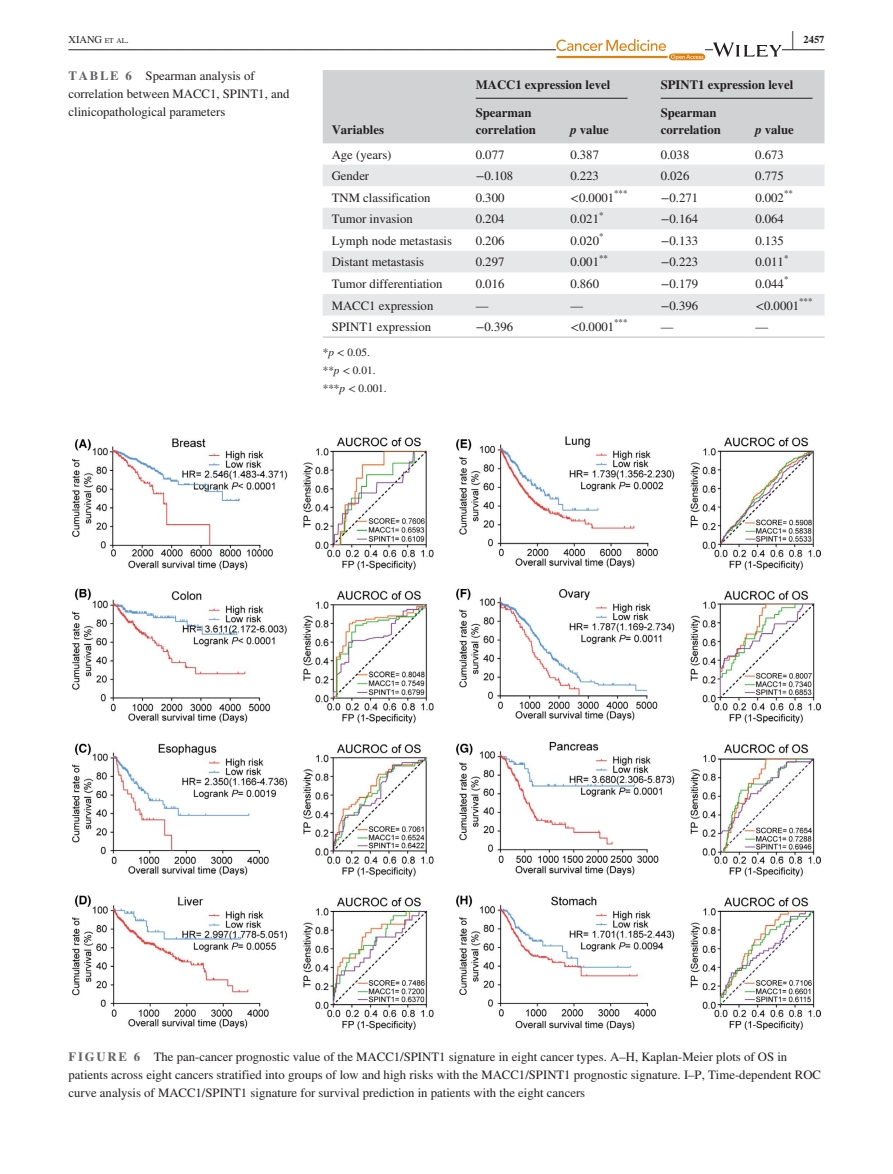
<style>
.page{position:relative;width:893px;height:1174px;background:#fff}
.page>*{position:absolute;margin:0;border:0;box-sizing:border-box;transform-origin:0 0}
.t1{font:700 25.95px "STIX";color:#231f20;scale:.36 1}
.t2{font:12.75px/18px "STIX";color:#231f20}
.t3{font:700 12.75px/17.2px "STIX";color:#231f20}
.t4{font:11.25px/18px "STIX";color:#231f20}
.t5{font:10.5px "STIX";color:#231f20}
.t6{font:700 10.5px "STIX";color:#231f20}
.t7{font:8.85px "STIX";color:#231f20}
.s1{font-size:7.35px}
.s2{font-weight:700;color:#636366}
.s3{font-style:italic}
</style>
<div class="page">
<hr style="left:68px;top:49px;width:756px;height:1px;background:#231f20">
<svg style="left:556px;top:39px;width:149px;height:21px"></svg>
<svg style="left:713px;top:43px;width:69px;height:14px"></svg>
<div style="left:323px;top:70px;width:501px;height:73px;background:#d1d2d4"></div>
<svg style="left:323px;top:165px;width:501px;height:150px;fill:#e6e7e9"></svg>
<hr style="left:323px;top:336px;width:144px;height:2px;background:#d1d2d4">
<hr style="left:467px;top:336px;width:94px;height:2px;background:#d1d2d4">
<hr style="left:561px;top:336px;width:91px;height:2px;background:#d1d2d4">
<hr style="left:652px;top:336px;width:94px;height:2px;background:#d1d2d4">
<hr style="left:746px;top:336px;width:78px;height:2px;background:#d1d2d4">
<hr style="left:476px;top:98px;width:151px;height:1px;background:#231f20">
<hr style="left:661px;top:98px;width:151px;height:1px;background:#231f20">
<img style="left:72px;top:436px;width:749px;height:593px">
<h1 class="t1" style="left:792px;top:25px;width:7px">|</h1>
<p class="t5" style="left:68px;top:32px;width:62px">XIANG <span class="s1">et al</span>.</p>
<p class="t6" style="left:803px;top:33px;width:22px">2457</p>
<p class="t2" style="left:68px;top:67px;width:222px"><span class="s2">TABLE 6</span> Spearman analysis of correlation between MACC1, SPINT1, and clinicopathological parameters</p>
<p class="t3" style="left:332px;top:121px;width:54px">Variables</p>
<p class="t3" style="left:476px;top:76px;width:136px">MACC1 expression level</p>
<p class="t3" style="left:661px;top:76px;width:134px">SPINT1 expression level</p>
<p class="t3" style="left:476px;top:104px;width:62px">Spearman correlation</p>
<p class="t3" style="left:661px;top:104px;width:62px">Spearman correlation</p>
<p class="t3" style="left:570px;top:121px;width:40px"><span class="s3">p</span> value</p>
<p class="t3" style="left:755px;top:121px;width:40px"><span class="s3">p</span> value</p>
<p class="t2" style="left:332px;top:146px;width:61px">Age (years)</p>
<p class="t2" style="left:476px;top:146px;width:30px">0.077</p>
<p class="t2" style="left:570px;top:146px;width:30px">0.387</p>
<p class="t2" style="left:661px;top:146px;width:30px">0.038</p>
<p class="t2" style="left:755px;top:146px;width:30px">0.673</p>
<p class="t2" style="left:332px;top:168px;width:39px">Gender</p>
<p class="t2" style="left:476px;top:168px;width:39px">−0.108</p>
<p class="t2" style="left:570px;top:168px;width:30px">0.223</p>
<p class="t2" style="left:661px;top:168px;width:30px">0.026</p>
<p class="t2" style="left:755px;top:168px;width:30px">0.775</p>
<p class="t2" style="left:332px;top:189px;width:100px">TNM classification</p>
<p class="t2" style="left:476px;top:189px;width:30px">0.300</p>
<p class="t2" style="left:570px;top:189px;width:59px">&lt;0.0001<sup>***</sup></p>
<p class="t2" style="left:661px;top:189px;width:39px">−0.271</p>
<p class="t2" style="left:755px;top:189px;width:30px">0.002</p>
<p class="t7" style="left:784px;top:187px;width:10px">**</p>
<p class="t7" style="left:599px;top:208px;width:6px">*</p>
<p class="t2" style="left:332px;top:211px;width:83px">Tumor invasion</p>
<p class="t2" style="left:476px;top:211px;width:30px">0.204</p>
<p class="t2" style="left:570px;top:211px;width:30px">0.021</p>
<p class="t2" style="left:661px;top:211px;width:39px">−0.164</p>
<p class="t2" style="left:755px;top:211px;width:30px">0.064</p>
<p class="t2" style="left:332px;top:232px;width:122px">Lymph node metastasis</p>
<p class="t2" style="left:476px;top:232px;width:30px">0.206</p>
<p class="t2" style="left:570px;top:232px;width:35px">0.020<sup>*</sup></p>
<p class="t2" style="left:661px;top:232px;width:39px">−0.133</p>
<p class="t2" style="left:755px;top:232px;width:30px">0.135</p>
<p class="t2" style="left:332px;top:254px;width:94px">Distant metastasis</p>
<p class="t2" style="left:476px;top:254px;width:30px">0.297</p>
<p class="t2" style="left:570px;top:254px;width:39px">0.001<sup>**</sup></p>
<p class="t2" style="left:661px;top:254px;width:39px">−0.223</p>
<p class="t2" style="left:755px;top:254px;width:30px">0.011</p>
<p class="t7" style="left:784px;top:252px;width:6px">*</p>
<p class="t7" style="left:784px;top:273px;width:6px">*</p>
<p class="t2" style="left:332px;top:275px;width:112px">Tumor differentiation</p>
<p class="t2" style="left:476px;top:275px;width:30px">0.016</p>
<p class="t2" style="left:570px;top:275px;width:30px">0.860</p>
<p class="t2" style="left:661px;top:275px;width:39px">−0.179</p>
<p class="t2" style="left:755px;top:275px;width:30px">0.044</p>
<p class="t7" style="left:799px;top:295px;width:15px">***</p>
<p class="t2" style="left:332px;top:297px;width:103px">MACC1 expression</p>
<p class="t2" style="left:476px;top:297px;width:14px">—</p>
<p class="t2" style="left:570px;top:297px;width:14px">—</p>
<p class="t2" style="left:661px;top:297px;width:39px">−0.396</p>
<p class="t2" style="left:755px;top:297px;width:45px">&lt;0.0001</p>
<p class="t7" style="left:614px;top:316px;width:15px">***</p>
<p class="t2" style="left:332px;top:319px;width:101px">SPINT1 expression</p>
<p class="t2" style="left:476px;top:319px;width:39px">−0.396</p>
<p class="t2" style="left:570px;top:319px;width:45px">&lt;0.0001</p>
<p class="t4" style="left:323px;top:344px;width:66px">*<span class="s3">p</span> &lt; 0.05. **<span class="s3">p</span> &lt; 0.01. ***<span class="s3">p</span> &lt; 0.001.</p>
<p class="t2" style="left:661px;top:319px;width:14px">—</p>
<p class="t2" style="left:755px;top:319px;width:14px">—</p>
<p class="t2" style="left:68px;top:1048px;width:754px"><span class="s2">FIGURE 6</span> The pan-cancer prognostic value of the MACC1/SPINT1 signature in eight cancer types. A–H, Kaplan-Meier plots of OS in patients across eight cancers stratified into groups of low and high risks with the MACC1/SPINT1 prognostic signature. I–P, Time-dependent ROC curve analysis of MACC1/SPINT1 signature for survival prediction in patients with the eight cancers</p>
</div>
